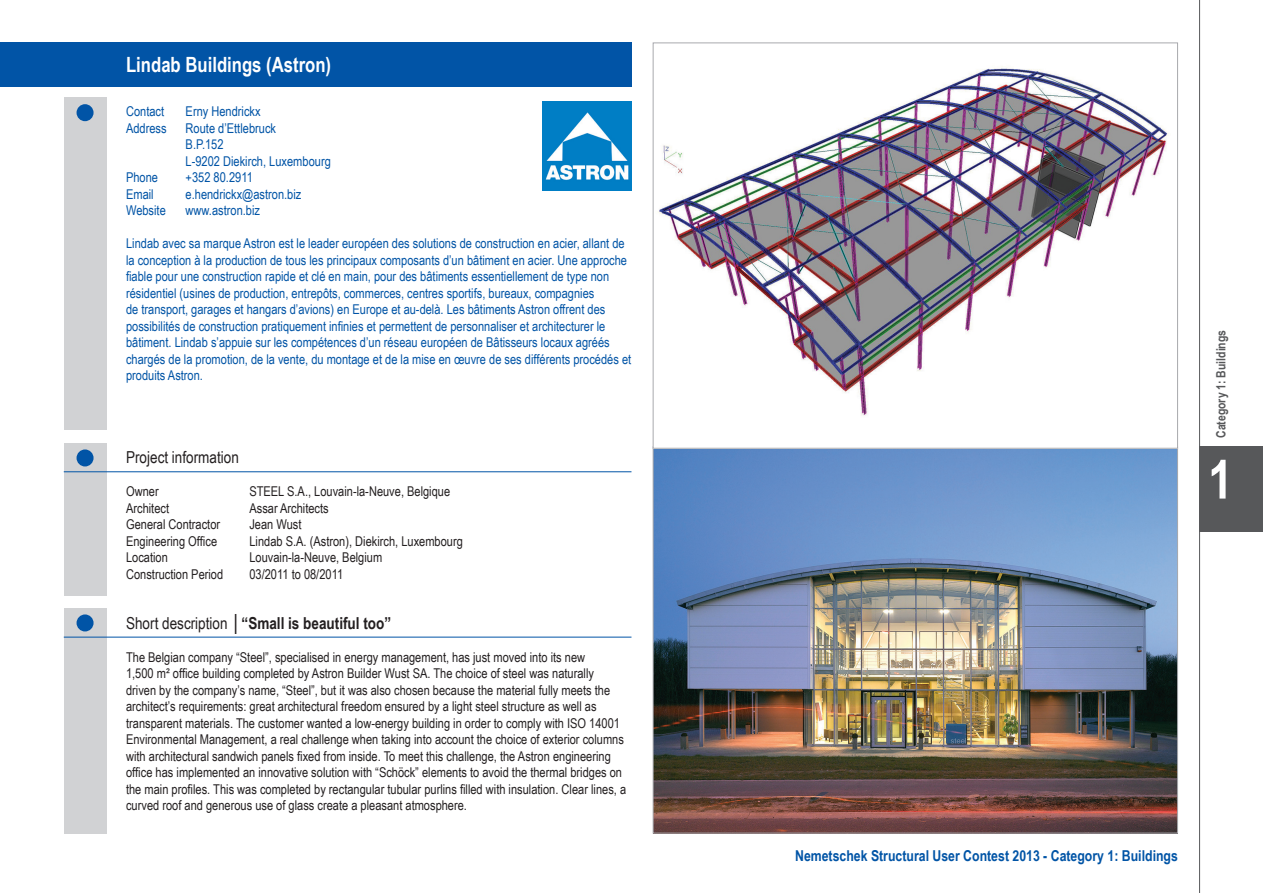
<style>
.page{position:relative;width:1263px;height:893px;background:#fff}
.page>*{position:absolute;margin:0;border:0;box-sizing:border-box;transform-origin:0 0}
.t1{font:700 54px "Arial Narrow";color:#fff}
.Company_Name{font:700 21px "Arial Narrow";color:#fff}
.Short_Description{font:700 16.5px "Arial Narrow";color:#231f20}
.Short_Description-2{font:16.5px "Arial Narrow";color:#231f20}
.t2{font:700 15px "Arial Narrow";color:#0154a6}
.Short_Description-3{font:13.5px/16.5px "Arial Narrow";color:#231f20}
.Company_Description{font:13.5px/16.5px "Arial Narrow";color:#0154a6}
.Project_Information{font:13.5px "Arial Narrow";color:#231f20}
.Company_Contact{font:13.5px "Arial Narrow";color:#0154a6}
.t3{font:700 12.75px "Arial Narrow";color:#57585a}
.s1{font-weight:400}
</style>
<div class="page">
<div style="left:0;top:43px;width:631px;height:44px;background:#0154a6"></div>
<hr style="left:1199px;top:0;width:1px;height:893px;background:#57585a">
<div style="left:64px;top:608px;width:42px;height:225px;background:#d1d2d4"></div>
<hr style="left:64px;top:637px;width:567px;height:1px;background:#0154a6">
<div style="left:64px;top:443px;width:42px;height:153px;background:#d1d2d4"></div>
<hr style="left:64px;top:471px;width:567px;height:1px;background:#0154a6">
<div style="left:64px;top:98px;width:42px;height:332px;background:#d1d2d4"></div>
<div style="left:77px;top:104px;width:17px;height:17px;background:#0154a6;border-radius:50%"></div>
<div style="left:77px;top:449px;width:17px;height:17px;background:#0154a6;border-radius:50%"></div>
<div style="left:77px;top:614px;width:17px;height:17px;background:#0154a6;border-radius:50%"></div>
<div style="left:1200px;top:446px;width:63px;height:85px;background:#57585a"></div>
<img style="left:542px;top:101px;width:89px;height:90px">
<img style="left:655px;top:449px;width:521px;height:382px">
<img style="left:658px;top:66px;width:511px;height:350px">
<p class="Company_Name" style="left:126px;top:49px;width:207px">Lindab Buildings (Astron)</p>
<p class="Company_Contact" style="left:126px;top:101px;width:40px">Contact</p>
<p class="Company_Contact" style="left:186px;top:101px;width:77px">Erny Hendrickx</p>
<p class="Company_Contact" style="left:126px;top:118px;width:42px">Address</p>
<p class="Company_Contact" style="left:186px;top:118px;width:92px">Route d’Ettlebruck</p>
<p class="Company_Contact" style="left:186px;top:134px;width:39px">B.P.152</p>
<p class="Company_Contact" style="left:186px;top:151px;width:147px">L-9202 Diekirch, Luxembourg</p>
<p class="Company_Contact" style="left:126px;top:167px;width:34px">Phone</p>
<p class="Company_Contact" style="left:186px;top:167px;width:69px">+352 80.2911</p>
<p class="Company_Contact" style="left:126px;top:184px;width:29px">Email</p>
<p class="Company_Contact" style="left:186px;top:184px;width:117px">e.hendrickx@astron.biz</p>
<p class="Company_Contact" style="left:126px;top:200px;width:41px">Website</p>
<p class="Company_Contact" style="left:186px;top:200px;width:76px">www.astron.biz</p>
<p class="Company_Description" style="left:126px;top:235px;width:507px">Lindab avec sa marque Astron est le leader européen des solutions de construction en acier, allant de la conception à la production de tous les principaux composants d’un bâtiment en acier. Une approche fiable pour une construction rapide et clé en main, pour des bâtiments essentiellement de type non résidentiel (usines de production, entrepôts, commerces, centres sportifs, bureaux, compagnies<br>de transport, garages et hangars d’avions) en Europe et au-delà. Les bâtiments Astron offrent des possibilités de construction pratiquement infinies et permettent de personnaliser et architecturer le bâtiment. Lindab s’appuie sur les compétences d’un réseau européen de Bâtisseurs locaux agréés chargés de la promotion, de la vente, du montage et de la mise en œuvre de ses différents procédés et produits Astron.</p>
<p class="Short_Description-2" style="left:126px;top:445px;width:114px">Project information</p>
<p class="Project_Information" style="left:126px;top:482px;width:34px">Owner</p>
<p class="Project_Information" style="left:249px;top:482px;width:202px">STEEL S.A., Louvain-la-Neuve, Belgique</p>
<p class="Project_Information" style="left:126px;top:498px;width:45px">Architect</p>
<p class="Project_Information" style="left:249px;top:498px;width:81px">Assar Architects</p>
<p class="Project_Information" style="left:126px;top:515px;width:96px">General Contractor</p>
<p class="Project_Information" style="left:249px;top:515px;width:54px">Jean Wust</p>
<p class="Project_Information" style="left:126px;top:531px;width:93px">Engineering Office</p>
<p class="Project_Information" style="left:249px;top:531px;width:215px">Lindab S.A. (Astron), Diekirch, Luxembourg</p>
<p class="Project_Information" style="left:126px;top:548px;width:43px">Location</p>
<p class="Project_Information" style="left:249px;top:548px;width:134px">Louvain-la-Neuve, Belgium</p>
<p class="Project_Information" style="left:126px;top:564px;width:99px">Construction Period</p>
<p class="Project_Information" style="left:249px;top:564px;width:95px">03/2011 to 08/2011</p>
<p class="Short_Description" style="left:126px;top:610px;width:267px"><span class="s1">Short description │</span>“Small is beautiful too”</p>
<p class="Short_Description-3" style="left:126px;top:648px;width:502px">The Belgian company “Steel”, specialised in energy management, has just moved into its new<br>1,500 m² office building completed by Astron Builder Wust SA. The choice of steel was naturally driven by the company’s name, “Steel”, but it was also chosen because the material fully meets the architect’s requirements: great architectural freedom ensured by a light steel structure as well as transparent materials. The customer wanted a low-energy building in order to comply with ISO 14001<br>Environmental Management, a real challenge when taking into account the choice of exterior columns with architectural sandwich panels fixed from inside. To meet this challenge, the Astron engineering office has implemented an innovative solution with “Schöck” elements to avoid the thermal bridges on the main profiles. This was completed by rectangular tubular purlins filled with insulation. Clear lines, a curved roof and generous use of glass create a pleasant atmosphere.</p>
<p class="t3" style="left:1211px;top:438px;width:110px;rotate:-90deg">Category 1: Buildings</p>
<h1 class="t1" style="left:1208px;top:439px;width:26px">1</h1>
<h1 class="t1" style="left:1206px;top:439px;width:31px">X</h1>
<p class="t2" style="left:795px;top:845px;width:384px">Nemetschek Structural User Contest 2013 - Category 1: Buildings</p>
</div>
